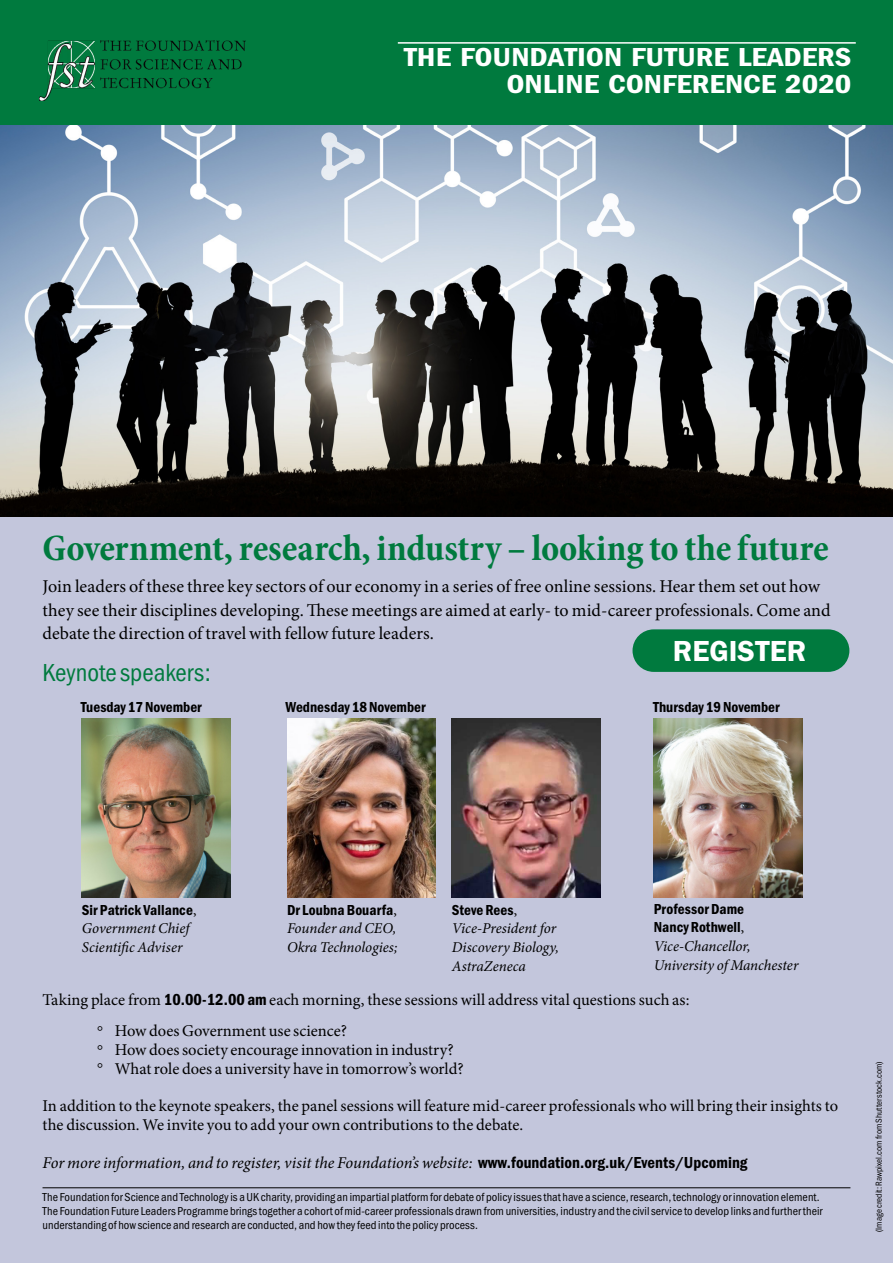
<style>
.page{position:relative;width:893px;height:1263px;background:#fff}
.page>*{position:absolute;margin:0;border:0;box-sizing:border-box;transform-origin:0 0}
.t1{font:700 condensed 37.5px "Minion Pro";letter-spacing:-.005em;color:#007a3e}
.t2{font:30px "Franklin Gothic URW Dem";color:#fff}
.t3{font:600 27px/27.3px "Franklin Got Cd Io P";color:#fff;text-align:right;scale:1.2 1}
.t4{font:25.5px "Franklin Gothic URW Con Boo";color:#007a3e}
.t5{font:18px/23.2px "Minion Pro";letter-spacing:.005em;color:#000}
.t6{font:16.5px/18.8px "Minion Pro";color:#000}
.t7{font:italic 16.5px "Minion Pro";letter-spacing:-.005em;color:#000}
.t8{font:italic 15px/18.8px "Minion Pro";color:#000}
.t9{font:15px/18.8px "Franklin Gothic URW Con Dem";color:#000}
.t10{font:12px/14.2px "Franklin Gothic URW Con Boo";letter-spacing:.005em;color:#000}
.t11{font:9px "Franklin Gothic URW Con Boo";letter-spacing:.005em;color:#000}
.s1{font-family:"Minion Pro"}
.s2{font-family:"Franklin Gothic URW Con Dem"}
.s3{font-family:"Franklin Gothic URW Con Dem";font-style:normal}
</style>
<div class="page">
<div style="left:0;top:175px;width:893px;height:1088px;background:#c3c6dc"></div>
<hr style="left:43px;top:1187px;width:807px;height:1px;background:#000">
<div style="left:0;top:0;width:893px;height:125px;background:#007a3e"></div>
<img style="left:39px;top:40px;width:207px;height:60px">
<hr style="left:398px;top:42px;width:458px;height:2px;background:#fff">
<img style="left:0;top:125px;width:893px;height:392px">
<img style="left:82px;top:719px;width:149px;height:178px">
<img style="left:287px;top:719px;width:149px;height:178px">
<img style="left:452px;top:719px;width:149px;height:178px">
<img style="left:654px;top:719px;width:149px;height:178px">
<div style="left:632px;top:629px;width:217px;height:43px;background:#007a3e;border-radius:21px"></div>
<h3 class="t3" style="left:404px;top:44px;width:374px">THE FOUNDATION FUTURE LEADERS<br>ONLINE CONFERENCE 2020</h3>
<h1 class="t1" style="left:43px;top:522px;width:788px">Government, research, industry – looking to the future</h1>
<p class="t5" style="left:43px;top:575px;width:790px">Join leaders of these three key sectors of our economy in a series of free online sessions. Hear them set out how they see their disciplines developing. These meetings are aimed at early- to mid-career professionals. Come and debate the direction of travel with fellow future leaders.</p>
<h3 class="t4" style="left:43px;top:656px;width:170px">Keynote speakers:</h3>
<p class="t9" style="left:81px;top:696px;width:123px">Tuesday 17 November</p>
<p class="t9" style="left:286px;top:696px;width:142px">Wednesday 18 November</p>
<p class="t9" style="left:653px;top:696px;width:128px">Thursday 19 November</p>
<h2 class="t2" style="left:673px;top:632px;width:135px">REGISTER</h2>
<p class="t9" style="left:82px;top:899px;width:116px">Sir Patrick Vallance<span class="s1">,</span></p>
<p class="t8" style="left:82px;top:919px;width:109px">Government Chief<br>Scientific Adviser</p>
<p class="t9" style="left:287px;top:899px;width:111px">Dr Loubna Bouarfa<span class="s1">,</span></p>
<p class="t8" style="left:287px;top:919px;width:112px">Founder and CEO,<br>Okra Technologies;</p>
<p class="t9" style="left:452px;top:899px;width:67px">Steve Rees<span class="s1">,</span></p>
<p class="t8" style="left:452px;top:919px;width:109px">Vice-President for<br>Discovery Biology,<br>AstraZeneca</p>
<p class="t9" style="left:654px;top:899px;width:92px">Professor Dame<br>Nancy Rothwell<span class="s1">,</span></p>
<p class="t8" style="left:654px;top:937px;width:146px">Vice-Chancellor,<br>University of Manchester</p>
<h3 class="t6" style="left:115px;top:984px;width:576px;line-height:31.5px;text-indent:-72px">Taking place from <span class="s2">10.00-12.00 am</span> each morning, these sessions will address vital questions such as:<br>How does Government use science?</h3>
<h3 class="t6" style="left:115px;top:1041px;width:350px">How does society encourage innovation in industry?<br>What role does a university have in tomorrow’s world?</h3>
<h3 class="t6" style="left:43px;top:1097px;width:797px">In addition to the keynote speakers, the panel sessions will feature mid-career professionals who will bring their insights to the discussion. We invite you to add your own contributions to the debate.</h3>
<h3 class="t7" style="left:43px;top:1151px;width:706px">For more information, and to register, visit the Foundation’s website: <span class="s3">www.foundation.org.uk/Events/Upcoming</span></h3>
<p class="t10" style="left:43px;top:1189px;width:782px">The Foundation for Science and Technology is a UK charity, providing an impartial platform for debate of policy issues that have a science, research, technology or innovation element.<br>The Foundation Future Leaders Programme brings together a cohort of mid-career professionals drawn from universities, industry and the civil service to develop links and further their understanding of how science and research are conducted, and how they feed into the policy process.</p>
<p class="t11" style="left:873px;top:1232px;width:172px;rotate:-90deg">(Image credit: Rawpixel.com from Shutterstock.com)</p>
</div>
